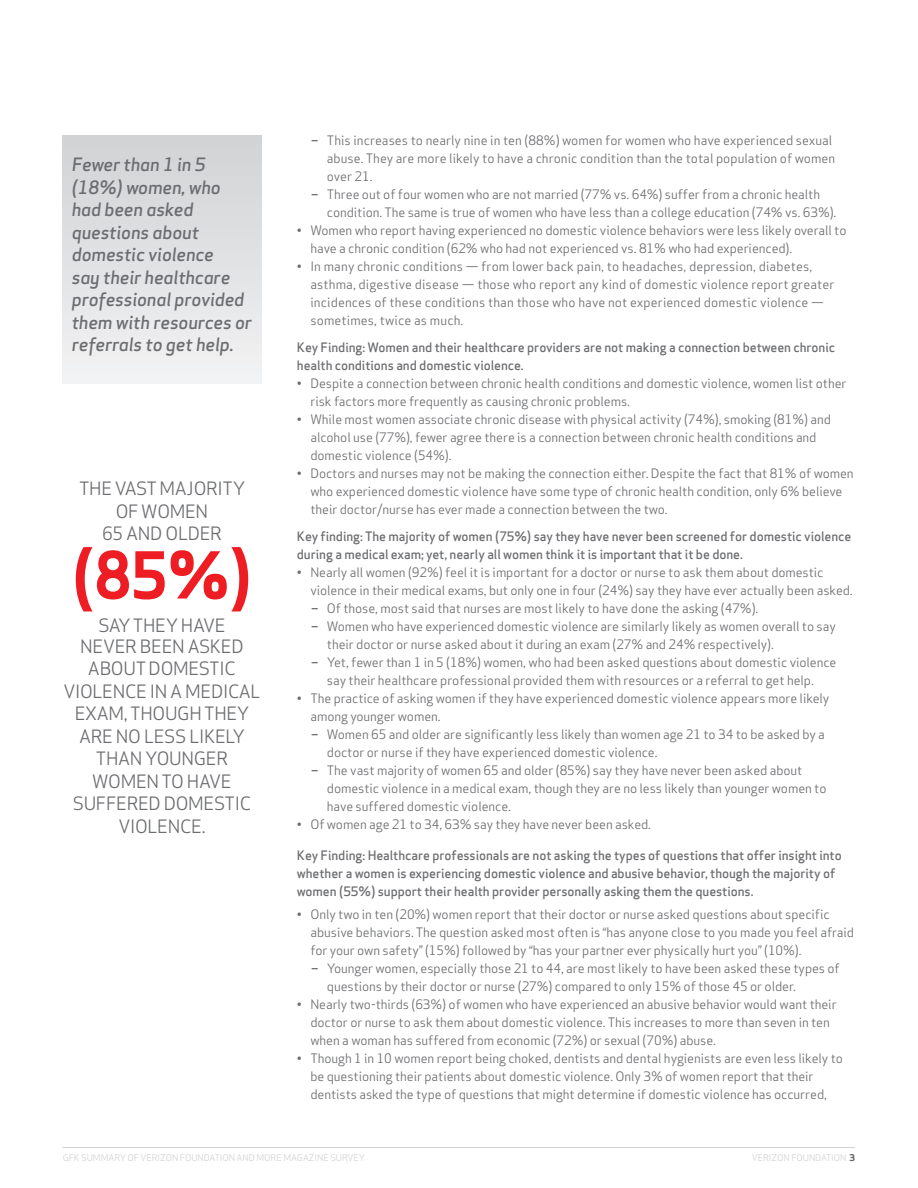
<style>
.page{position:relative;width:918px;height:1188px;background:#fff}
.page>*{position:absolute;margin:0;border:0;box-sizing:border-box;transform-origin:0 0}
.Callout__Infographic{font:700 63px "Verizon Apex";color:#ee1d23}
.Callout__Infographic-2{font:18px/22.4px "Verizon Apex";letter-spacing:-.02em;color:#6c6d70;text-align:center}
.Callout__Pullquote{font:italic 500 18px/22.5px "Verizon Apex";letter-spacing:-.01em;color:#6c6d70}
.t1{font:12.75px/18px "Verizon Apex";letter-spacing:-.005em;color:#6c6d70}
.Paragraph__Space_bef{font:500 12.75px/18px "Verizon Apex";letter-spacing:-.005em;color:#6c6d70}
.Subhead_1{font:500 12.75px/18px "Verizon Apex";letter-spacing:-.005em;color:#6c6d70}
.Page_Numbers{font:9px "Verizon Apex";letter-spacing:-.01em;color:#d1d2d4}
.s1{font-weight:500}
.s2{color:#6c6d70}
</style>
<div class="page">
<div style="left:63px;top:135px;width:198px;height:249px;background:linear-gradient(to bottom,#d1d2d4,#f2f3f4)"></div>
<hr style="left:63px;top:1147px;width:792px;height:1px;background:#d1d2d4">
<p class="Callout__Pullquote" style="left:72px;top:151px;width:182px">Fewer than 1 in 5 (18%) women, who had been asked questions about domestic violence<br>say their healthcare professional provided them with resources or referrals to get help.</p>
<p class="Callout__Infographic-2" style="left:79px;top:475px;width:168px">THE VAST MAJORITY<br>OF WOMEN<br>65 AND OLDER</p>
<p class="Callout__Infographic" style="left:72px;top:534px;width:181px">(85%)</p>
<p class="Callout__Infographic-2" style="left:63px;top:612px;width:199px">SAY THEY HAVE<br>NEVER BEEN ASKED<br>ABOUT DOMESTIC<br>VIOLENCE IN A MEDICAL<br>EXAM, THOUGH THEY<br>ARE NO LESS LIKELY<br>THAN YOUNGER<br>WOMEN TO HAVE<br>SUFFERED DOMESTIC<br>VIOLENCE.</p>
<p class="t1" style="left:327px;top:130px;width:510px;text-indent:-16px"><span class="s1">–</span> This increases to nearly nine in ten (88%) women for women who have experienced sexual abuse. They are more likely to have a chronic condition than the total population of women over 21.</p>
<p class="t1" style="left:327px;top:184px;width:511px;text-indent:-16px"><span class="s1">–</span> Three out of four women who are not married (77% vs. 64%) suffer from a chronic health condition. The same is true of women who have less than a college education (74% vs. 63%).</p>
<p class="t1" style="left:310px;top:220px;width:538px;text-indent:-14px">• Women who report having experienced no domestic violence behaviors were less likely overall to have a chronic condition (62% who had not experienced vs. 81% who had experienced).</p>
<p class="t1" style="left:310px;top:256px;width:526px;text-indent:-14px">• In many chronic conditions — from lower back pain, to headaches, depression, diabetes, asthma, digestive disease — those who report any kind of domestic violence report greater incidences of these conditions than those who have not experienced domestic violence — sometimes, twice as much.</p>
<p class="Paragraph__Space_bef" style="left:297px;top:336px;width:540px">Key Finding: Women and their healthcare providers are not making a connection between chronic health conditions and domestic violence.</p>
<p class="t1" style="left:310px;top:373px;width:538px;text-indent:-14px">• Despite a connection between chronic health conditions and domestic violence, women list other risk factors more frequently as causing chronic problems.</p>
<p class="t1" style="left:310px;top:409px;width:522px;text-indent:-14px">• While most women associate chronic disease with physical activity (74%), smoking (81%) and alcohol use (77%), fewer agree there is a connection between chronic health conditions and domestic violence (54%).</p>
<p class="t1" style="left:310px;top:463px;width:545px;text-indent:-14px">• Doctors and nurses may not be making the connection either. Despite the fact that 81% of women who experienced domestic violence have some type of chronic health condition, only 6% believe their doctor/nurse has ever made a connection between the two.</p>
<p class="Paragraph__Space_bef" style="left:297px;top:525px;width:556px">Key finding: The majority of women (75%) say they have never been screened for domestic violence during a medical exam; yet, nearly all women think it is important that it be done.</p>
<p class="t1" style="left:310px;top:562px;width:544px;text-indent:-14px">• Nearly all women (92%) feel it is important for a doctor or nurse to ask them about domestic violence in their medical exams, but only one in four (24%) say they have ever actually been asked.</p>
<p class="t1" style="left:311px;top:598px;width:449px"><span class="s1">–</span> Of those, most said that nurses are most likely to have done the asking (47%).</p>
<p class="t1" style="left:327px;top:616px;width:511px;text-indent:-16px"><span class="s1">–</span> Women who have experienced domestic violence are similarly likely as women overall to say their doctor or nurse asked about it during an exam (27% and 24% respectively).</p>
<p class="t1" style="left:311px;top:652px;width:527px;text-align:center"><span class="s1">–</span> Yet, fewer than 1 in 5 (18%) women, who had been asked questions about domestic violence say their healthcare professional provided them with resources or a referral to get help.</p>
<p class="t1" style="left:310px;top:688px;width:521px;text-indent:-14px">• The practice of asking women if they have experienced domestic violence appears more likely among younger women.</p>
<p class="t1" style="left:327px;top:724px;width:500px;text-indent:-16px"><span class="s1">–</span> Women 65 and older are significantly less likely than women age 21 to 34 to be asked by a doctor or nurse if they have experienced domestic violence.</p>
<p class="t1" style="left:327px;top:760px;width:501px;text-indent:-16px"><span class="s1">–</span> The vast majority of women 65 and older (85%) say they have never been asked about domestic violence in a medical exam, though they are no less likely than younger women to have suffered domestic violence.</p>
<p class="t1" style="left:297px;top:814px;width:356px">• Of women age 21 to 34, 63% say they have never been asked.</p>
<p class="Subhead_1" style="left:297px;top:845px;width:546px">Key Finding: Healthcare professionals are not asking the types of questions that offer insight into whether a women is experiencing domestic violence and abusive behavior, though the majority of women (55%) support their health provider personally asking them the questions.</p>
<p class="t1" style="left:310px;top:904px;width:545px;text-indent:-14px">• Only two in ten (20%) women report that their doctor or nurse asked questions about specific abusive behaviors. The question asked most often is “has anyone close to you made you feel afraid for your own safety” (15%) followed by “has your partner ever physically hurt you” (10%).</p>
<p class="t1" style="left:327px;top:958px;width:514px;text-indent:-16px"><span class="s1">–</span> Younger women, especially those 21 to 44, are most likely to have been asked these types of questions by their doctor or nurse (27%) compared to only 15% of those 45 or older.</p>
<p class="t1" style="left:310px;top:994px;width:528px;text-indent:-14px">• Nearly two-thirds (63%) of women who have experienced an abusive behavior would want their doctor or nurse to ask them about domestic violence. This increases to more than seven in ten when a woman has suffered from economic (72%) or sexual (70%) abuse.</p>
<p class="t1" style="left:310px;top:1048px;width:534px;text-indent:-14px">• Though 1 in 10 women report being choked, dentists and dental hygienists are even less likely to be questioning their patients about domestic violence. Only 3% of women report that their dentists asked the type of questions that might determine if domestic violence has occurred,</p>
<p class="Page_Numbers" style="left:63px;top:1150px;width:304px">GFK SUMMARY OF VERIZON FOUNDATION AND MORE MAGAZINE SURVEY</p>
<p class="Page_Numbers" style="left:752px;top:1150px;width:104px">VERIZON FOUNDATION <span class="s2">3</span></p>
</div>
